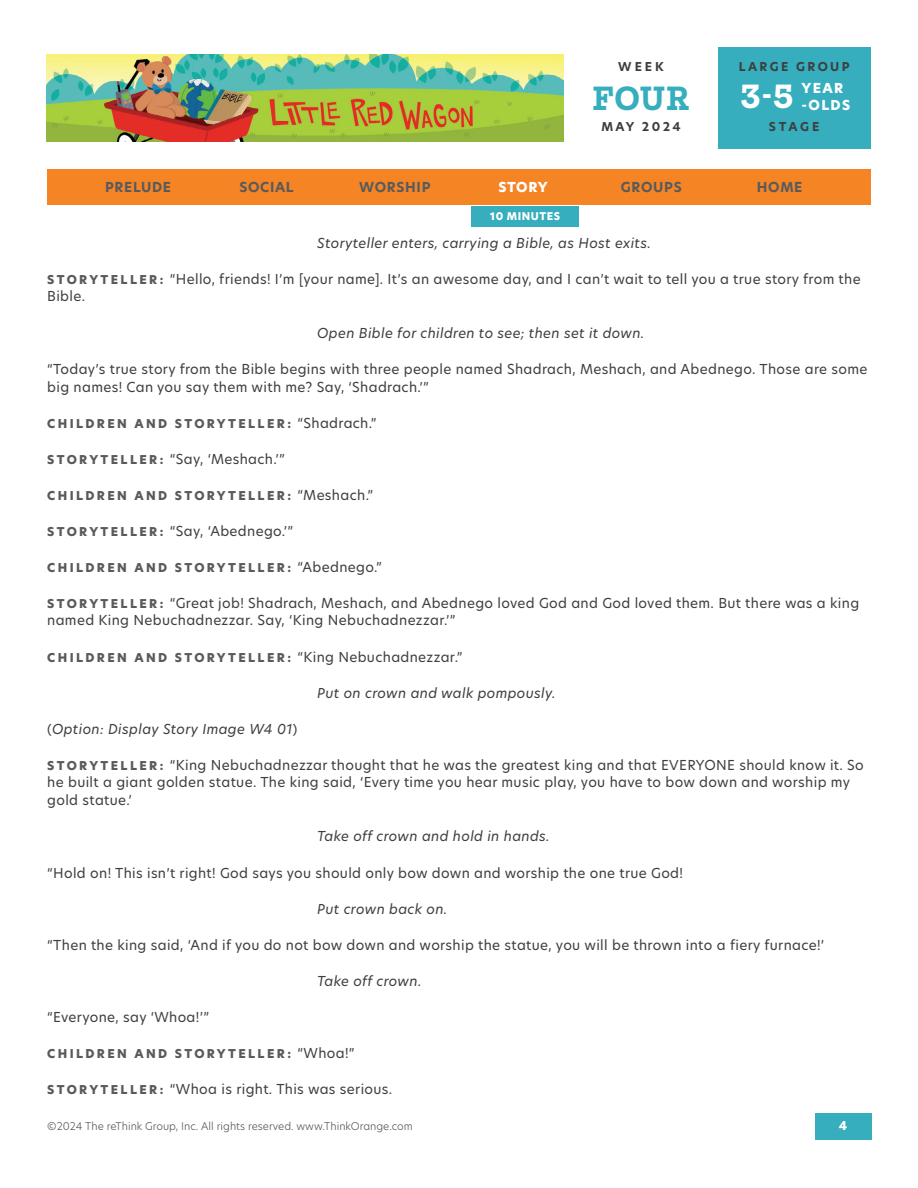
<style>
.page{position:relative;width:918px;height:1188px;background:#fff}
.page>*{position:absolute;margin:0;border:0;box-sizing:border-box;transform-origin:0 0}
.t1{font:700 36px "Mortise";color:#36aebd}
.t2{font:700 36px "Mortise";color:#fff}
.t3{font:13.5px/18px "New Hero";letter-spacing:.025em;color:#3e3e3f}
.t4{font:italic 13.5px "New Hero";letter-spacing:.025em;color:#3e3e3f}
.t5{font:700 13.5px "New Hero";letter-spacing:.05em;color:#585a5c}
.t6{font:800 13.5px/16.2px "New Hero";letter-spacing:.1em;color:#fff}
.t7{font:800 12px "New Hero";letter-spacing:.2em;color:#585a5c}
.t8{font:700 12px "New Hero";letter-spacing:.2em;color:#3e3e3f}
.t9{font:800 12px "New Hero";color:#fff}
.t10{font:300 10.5px "New Hero";color:#585a5c}
.t11{font:800 10.5px "New Hero";letter-spacing:.05em;color:#fff}
.s1{font-weight:800;font-size:12px;color:#585a5c}
.s2{font-weight:400;font-size:13.5px;color:#3e3e3f}
.s3{font-style:normal}
</style>
<div class="page">
<img style="left:46px;top:54px;width:518px;height:88px">
<div style="left:717px;top:47px;width:154px;height:102px;background:#36aebd"></div>
<div style="left:471px;top:206px;width:108px;height:20px;background:#36aebd"></div>
<div style="left:47px;top:170px;width:824px;height:36px;background:#f58425"></div>
<div style="left:815px;top:1113px;width:57px;height:27px;background:#36aebd"></div>
<p class="t8" style="left:618px;top:59px;width:47px">WEEK</p>
<h1 class="t1" style="left:592px;top:79px;width:99px">FOUR</h1>
<p class="t8" style="left:601px;top:119px;width:81px">MAY 2024</p>
<p class="t8" style="left:739px;top:59px;width:112px">LARGE GROUP</p>
<h1 class="t2" style="left:740px;top:77px;width:55px">3-5</h1>
<p class="t6" style="left:802px;top:80px;width:50px">YEAR -OLDS</p>
<p class="t8" style="left:769px;top:119px;width:52px">STAGE</p>
<p class="t5" style="left:105px;top:177px;width:68px">PRELUDE</p>
<p class="t5" style="left:239px;top:177px;width:56px">SOCIAL</p>
<p class="t5" style="left:359px;top:177px;width:73px">WORSHIP</p>
<p class="t6" style="left:498px;top:179px;width:51px">STORY</p>
<p class="t5" style="left:621px;top:177px;width:62px">GROUPS</p>
<p class="t5" style="left:757px;top:177px;width:47px">HOME</p>
<p class="t11" style="left:490px;top:209px;width:72px">10 MINUTES</p>
<p class="t4" style="left:317px;top:233px;width:335px">Storyteller enters, carrying a Bible, as Host exits.</p>
<p class="t3" style="left:47px;top:269px;width:815px"><span class="s1">S TO RY T E L L E R :</span> “Hello, friends! I’m [your name]. It’s an awesome day, and I can’t wait to tell you a true story from the<br>Bible.</p>
<p class="t4" style="left:317px;top:323px;width:329px">Open Bible for children to see; then set it down.</p>
<p class="t3" style="left:47px;top:359px;width:822px">“Today’s true story from the Bible begins with three people named Shadrach, Meshach, and Abednego. Those are some big names! Can you say them with me? Say, ‘Shadrach.’”</p>
<p class="t7" style="left:47px;top:415px;width:331px">CHILDREN AND STORYTELLER: <span class="s2">“Shadrach.”</span></p>
<p class="t3" style="left:47px;top:449px;width:239px"><span class="s1">S TO RY T E L L E R :</span> “Say, ‘Meshach.’”</p>
<p class="t7" style="left:47px;top:487px;width:328px">CHILDREN AND STORYTELLER: <span class="s2">“Meshach.”</span></p>
<p class="t3" style="left:47px;top:521px;width:248px"><span class="s1">S TO RY T E L L E R :</span> “Say, ‘Abednego.’”</p>
<p class="t7" style="left:47px;top:559px;width:336px">CHILDREN AND STORYTELLER: <span class="s2">“Abednego.”</span></p>
<p class="t3" style="left:47px;top:593px;width:813px"><span class="s1">S TO RY T E L L E R :</span> “Great job! Shadrach, Meshach, and Abednego loved God and God loved them. But there was a king named King Nebuchadnezzar. Say, ‘King Nebuchadnezzar.’”</p>
<p class="t7" style="left:47px;top:649px;width:417px">CHILDREN AND STORYTELLER: <span class="s2">“King Nebuchadnezzar.”</span></p>
<p class="t4" style="left:317px;top:683px;width:240px">Put on crown and walk pompously.</p>
<p class="t4" style="left:47px;top:719px;width:252px"><span class="s3">(</span>Option: Display Story Image W4 01<span class="s3">)</span></p>
<p class="t3" style="left:47px;top:755px;width:818px"><span class="s1">S TO RY T E L L E R :</span> “King Nebuchadnezzar thought that he was the greatest king and that EVERYONE should know it. So he built a giant golden statue. The king said, ‘Every time you hear music play, you have to bow down and worship my gold statue.’</p>
<p class="t4" style="left:317px;top:827px;width:234px">Take off crown and hold in hands.</p>
<p class="t3" style="left:47px;top:863px;width:637px">“Hold on! This isn’t right! God says you should only bow down and worship the one true God!</p>
<p class="t4" style="left:317px;top:899px;width:132px">Put crown back on.</p>
<p class="t3" style="left:47px;top:935px;width:778px">“Then the king said, ‘And if you do not bow down and worship the statue, you will be thrown into a fiery furnace!’</p>
<p class="t4" style="left:317px;top:971px;width:106px">Take off crown.</p>
<p class="t3" style="left:47px;top:1007px;width:163px">“Everyone, say ‘Whoa!’”</p>
<p class="t7" style="left:47px;top:1045px;width:309px">CHILDREN AND STORYTELLER: <span class="s2">“Whoa!”</span></p>
<p class="t3" style="left:47px;top:1079px;width:347px"><span class="s1">S TO RY T E L L E R :</span> “Whoa is right. This was serious.</p>
<p class="t10" style="left:47px;top:1118px;width:367px">©2024 The reThink Group, Inc. All rights reserved. www.ThinkOrange.com</p>
<p class="t9" style="left:839px;top:1117px;width:10px">4</p>
</div>
